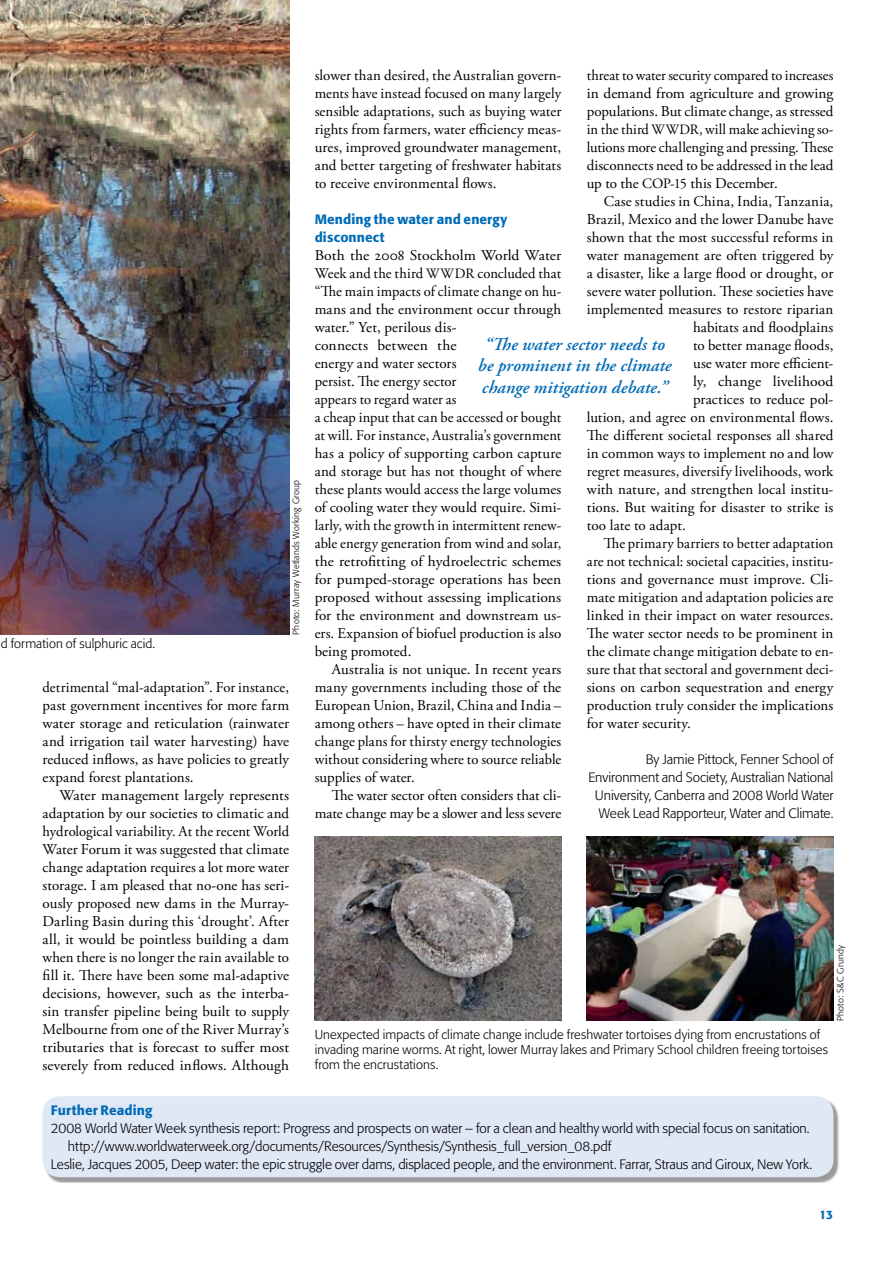
<style>
.page{position:relative;width:893px;height:1263px;background:#fff}
.page>*{position:absolute;margin:0;border:0;box-sizing:border-box;transform-origin:0 0}
.t1{font:italic 600 18px/21.6px "Adobe Garamond Pro";letter-spacing:.005em;color:#006bb6;text-align:center}
.t2{font:15px/18px "Adobe Garamond Pro";letter-spacing:.005em;color:#000;text-align:justify}
.t3{font:15px/18px "Adobe Garamond Pro";letter-spacing:.005em;color:#000;scale:1.04 1}
.t4{font:15px/18px "Adobe Garamond Pro";letter-spacing:.005em;color:#000;text-align:justify;scale:.96 1}
.t5{font:300 13.5px/18px "Formata";letter-spacing:-.005em;color:#000;text-align:right}
.t6{font:500 13.5px/18px "Formata";letter-spacing:.01em;color:#006bb6}
.t7{font:300 12.75px/15px "Formata";letter-spacing:.01em;color:#000}
.t8{font:500 12px "Formata";color:#006bb6}
.t9{font:300 9px "Formata";letter-spacing:.02em;color:#000}
.s1{font-size:14.25px}
</style>
<div class="page">
<img style="left:0;top:0;width:289px;height:634px">
<div style="left:45px;top:1098px;width:795px;height:85px;background:#000;opacity:.4"></div>
<div style="left:42px;top:1096px;width:791px;height:81px;background:#e0e7f5;border-radius:18px"></div>
<img style="left:315px;top:836px;width:246px;height:185px">
<img style="left:587px;top:836px;width:246px;height:185px">
<p class="t2" style="left:315px;top:66px;width:248px">slower than desired, the Australian govern&shy;ments have instead focused on many largely sensible adaptations, such as buying water rights from farmers, water efficiency meas&shy;ures, improved groundwater management, and better targeting of freshwater habitats to receive environmental flows.</p>
<p class="t6" style="left:315px;top:210px;width:194px">Mending the water and energy disconnect</p>
<p class="t3" style="left:315px;top:246px;width:239px">Both the 2008 Stockholm World Water Week and the third <span class="s1">WWDR</span> concluded that “The main impacts of climate change on hu&shy;mans and the environment occur through water.” Yet, perilous dis-<br>connects between the<br>energy and water sectors<br>persist. The energy sector<br>appears to regard water as<br>a cheap input that can be accessed or bought at will. For instance, Australia’s government has a policy of supporting carbon capture and storage but has not thought of where these plants would access the large volumes of cooling water they would require. Simi&shy;larly, with the growth in intermittent renew&shy;able energy generation from wind and solar, the retrofitting of hydroelectric schemes for pumped-storage operations has been proposed without assessing implications for the environment and downstream us&shy;ers. Expansion of biofuel production is also being promoted.</p>
<p class="t2" style="left:315px;top:660px;width:248px;text-indent:17px">Australia is not unique. In recent years many governments including those of the European Union, Brazil, China and India – among others – have opted in their climate change plans for thirsty energy technologies without considering where to source reliable supplies of water.</p>
<p class="t2" style="left:315px;top:786px;width:248px;text-align:right">The water sector often considers that cli&shy;mate change may be a slower and less severe</p>
<p class="t4" style="left:587px;top:66px;width:258px">threat to water security compared to increases in demand from agriculture and growing populations. But climate change, as stressed in the third <span class="s1">WWDR</span>, will make achieving so&shy;lutions more challenging and pressing. These disconnects need to be addressed in the lead up to the <span class="s1">COP-15</span> this December.</p>
<p class="t2" style="left:604px;top:192px;width:231px">Case studies in China, India, Tanzania,</p>
<p class="t2" style="left:587px;top:210px;width:248px">Brazil, Mexico and the lower Danube have</p>
<p class="t2" style="left:587px;top:228px;width:248px">shown that the most successful reforms in</p>
<p class="t2" style="left:587px;top:246px;width:248px">water management are often triggered by</p>
<p class="t2" style="left:587px;top:264px;width:248px">a disaster, like a large flood or drought, or</p>
<p class="t2" style="left:587px;top:282px;width:248px">severe water pollution. These societies have</p>
<p class="t2" style="left:587px;top:300px;width:248px">implemented measures to restore riparian</p>
<p class="t2" style="left:693px;top:318px;width:142px">habitats and floodplains</p>
<p class="t2" style="left:693px;top:336px;width:142px">to better manage floods,</p>
<p class="t2" style="left:693px;top:354px;width:142px">use water more efficient-</p>
<p class="t3" style="left:693px;top:372px;width:137px">ly, change livelihood</p>
<p class="t2" style="left:693px;top:390px;width:142px">practices to reduce pol-</p>
<p class="t2" style="left:587px;top:408px;width:248px">lution, and agree on environmental flows.</p>
<p class="t2" style="left:587px;top:426px;width:248px">The different societal responses all shared</p>
<p class="t2" style="left:587px;top:444px;width:248px">in common ways to implement no and low</p>
<p class="t2" style="left:587px;top:462px;width:248px">regret measures, diversify livelihoods, work</p>
<p class="t2" style="left:587px;top:480px;width:248px">with nature, and strengthen local institu-</p>
<p class="t2" style="left:587px;top:498px;width:248px">tions. But waiting for disaster to strike is</p>
<p class="t2" style="left:587px;top:516px;width:101px">too late to adapt.</p>
<p class="t2" style="left:604px;top:534px;width:231px">The primary barriers to better adaptation</p>
<p class="t2" style="left:587px;top:552px;width:248px">are not technical: societal capacities, institu-</p>
<p class="t2" style="left:587px;top:570px;width:248px">tions and governance must improve. Cli-</p>
<p class="t2" style="left:587px;top:588px;width:248px">mate mitigation and adaptation policies are</p>
<p class="t2" style="left:587px;top:606px;width:248px">linked in their impact on water resources.</p>
<p class="t2" style="left:587px;top:624px;width:248px">The water sector needs to be prominent in</p>
<p class="t2" style="left:587px;top:642px;width:248px">the climate change mitigation debate to en-</p>
<p class="t2" style="left:587px;top:660px;width:248px">sure that that sectoral and government deci-</p>
<p class="t2" style="left:587px;top:678px;width:248px">sions on carbon sequestration and energy</p>
<p class="t2" style="left:587px;top:696px;width:248px">production truly consider the implications</p>
<p class="t2" style="left:587px;top:714px;width:106px">for water security.</p>
<p class="t5" style="left:588px;top:750px;width:247px">By Jamie Pittock, Fenner School of Environment and Society, Australian National University, Canberra and 2008 World Water Week Lead Rapporteur, Water and Climate.</p>
<p class="t1" style="left:478px;top:334px;width:195px">“The water sector needs to be prominent in the climate change mitigation debate.”</p>
<p class="t9" style="left:291px;top:635px;width:156px;rotate:-90deg">Photo: Murray Wetlands Working Group</p>
<p class="t7" style="left:1px;top:636px;width:156px">d formation of sulphuric acid.</p>
<p class="t2" style="left:43px;top:678px;width:248px">detrimental “mal-adaptation”. For instance, past government incentives for more farm water storage and reticulation (rainwater and irrigation tail water harvesting) have reduced inflows, as have policies to greatly expand forest plantations.</p>
<p class="t2" style="left:43px;top:786px;width:248px;text-indent:17px">Water management largely represents adaptation by our societies to climatic and hydrological variability. At the recent World Water Forum it was suggested that climate change adaptation requires a lot more water storage. I am pleased that no-one has seri&shy;ously proposed new dams in the Murray-Darling Basin during this ‘drought’. After all, it would be pointless building a dam when there is no longer the rain available to fill it. There have been some mal-adaptive decisions, however, such as the interba&shy;sin transfer pipeline being built to supply Melbourne from one of the River Murray’s tributaries that is forecast to suffer most severely from reduced inflows. Although</p>
<p class="t6" style="left:51px;top:1101px;width:103px">Further Reading</p>
<p class="t5" style="left:51px;top:1120px;width:760px">2008 World Water Week synthesis report: Progress and prospects on water – for a clean and healthy world with special focus on sanitation.</p>
<p class="t5" style="left:68px;top:1138px;width:545px">http://www.worldwaterweek.org/documents/Resources/Synthesis/Synthesis_full_version_08.pdf</p>
<p class="t5" style="left:51px;top:1156px;width:763px">Leslie, Jacques 2005, Deep water: the epic struggle over dams, displaced people, and the environment. Farrar, Straus and Giroux, New York.</p>
<p class="t9" style="left:835px;top:1021px;width:77px;rotate:-90deg">Photo: S&amp;C Grundy</p>
<p class="t7" style="left:315px;top:1027px;width:515px">Unexpected impacts of climate change include freshwater tortoises dying from encrustations of invading marine worms. At right, lower Murray lakes and Primary School children freeing tortoises from the encrustations.</p>
<p class="t8" style="left:819px;top:1207px;width:15px">13</p>
</div>
